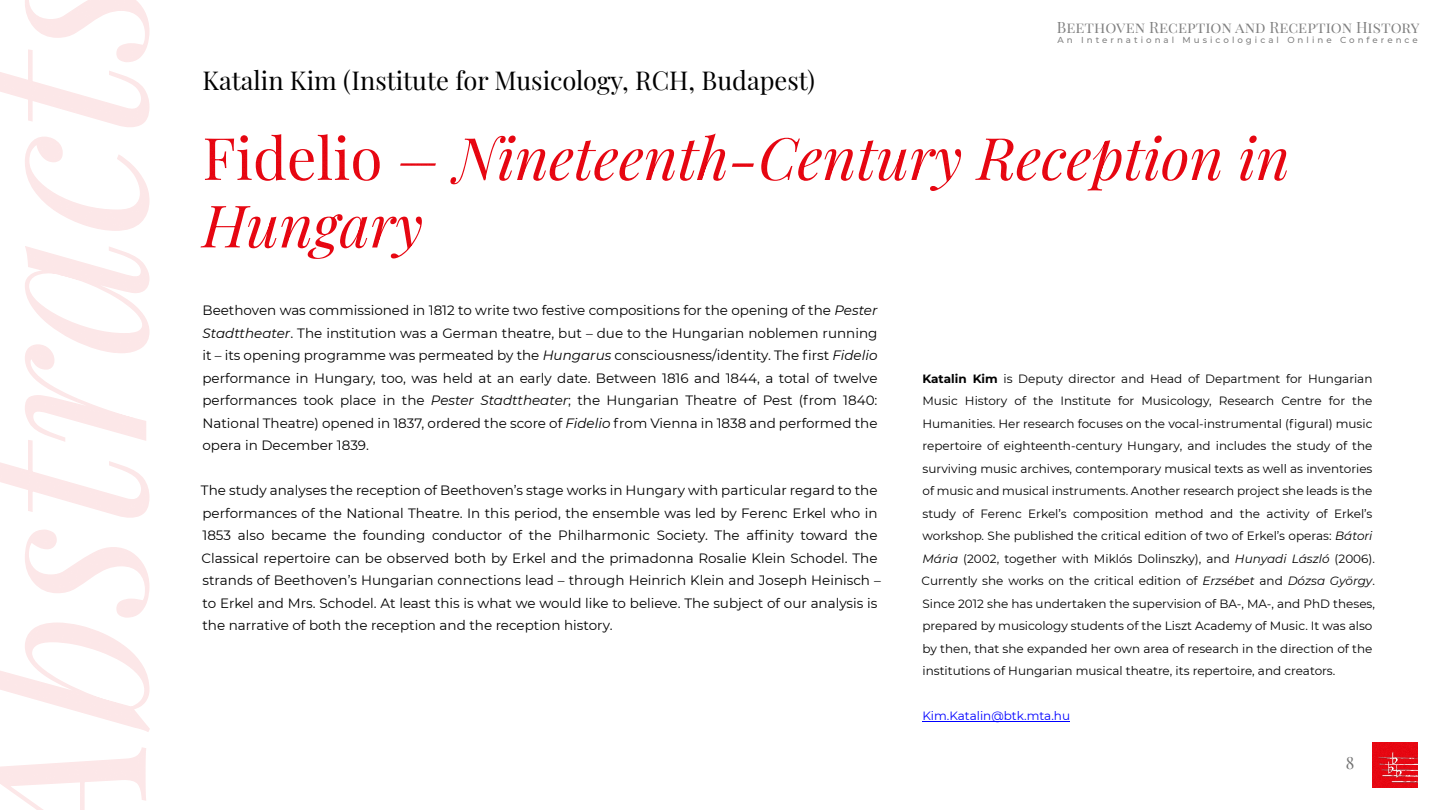
<style>
.page{position:relative;width:1440px;height:810px;background:#fff}
.page>*{position:absolute;margin:0;border:0;box-sizing:border-box;transform-origin:0 0}
.t1{font:25.5px "Playfair Display";color:#000}
.t2{font:16.5px "Playfair Display";color:#727272}
.t3{font:15.3px "Playfair Display SC";color:rgb(0 0 0/.5)}
.t4{font:13.5px/22.5px "Montserrat";color:#000;text-align:justify}
.t5{font:12px/22.5px "Montserrat";color:#000}
.t6{font:12px "Montserrat";color:#00f}
.t7{font:500 8.7px "Montserrat";letter-spacing:.35em;color:rgb(0 0 0/.5)}
.s1{font-style:italic}
.s2{font-weight:700}
</style>
<div class="page">
<img style="left:205px;top:134px;width:127px;height:47px">
<img style="left:400px;top:136px;width:169px;height:48px">
<img style="left:201px;top:206px;width:133px;height:53px">
<hr style="left:922px;top:721px;width:148px;height:1px;background:#00f">
<img style="left:1372px;top:742px;width:46px;height:46px">
<img style="left:1382px;top:769px;width:36px;height:2px">
<img style="left:1380px;top:763px;width:9px;height:2px">
<img style="left:1378px;top:757px;width:11px;height:2px">
<svg style="left:1389px;top:753px;width:28px;height:29px"></svg>
<img style="left:0;top:344px;width:150px;height:466px">
<h1 class="t1" style="left:202px;top:62px;width:614px">Katalin Kim (Institute for Musicology, RCH, Budapest)</h1>
<p class="t3" style="left:1057px;top:17px;width:364px">Beethoven Reception and Reception History</p>
<p class="t7" style="left:1058px;top:35px;width:362px">An International Musicological Online Conference</p>
<p class="t4" style="left:202px;top:299px;width:677px">Beethoven was commissioned in 1812 to write two festive compositions for the opening of the <span class="s1">Pester Stadttheater</span>. The institution was a German theatre, but – due to the Hungarian noblemen running it – its opening programme was permeated by the <span class="s1">Hungarus</span> consciousness/identity. The first <span class="s1">Fidelio </span>performance in Hungary, too, was held at an early date. Between 1816 and 1844, a total of twelve performances took place in the <span class="s1">Pester Stadttheater</span>; the Hungarian Theatre of Pest (from 1840:<br>National Theatre) opened in 1837, ordered the score of <span class="s1">Fidelio</span> from Vienna in 1838 and performed the opera in December 1839.</p>
<p class="t4" style="left:201px;top:479px;width:681px;text-align:left">The study analyses the reception of Beethoven’s stage works in Hungary with particular regard to the performances of the National Theatre. In this period, the ensemble was led by Ferenc Erkel who in 1853 also became the founding conductor of the Philharmonic Society. The affinity toward the Classical repertoire can be observed both by Erkel and the primadonna Rosalie Klein Schodel. The strands of Beethoven’s Hungarian connections lead – through Heinrich Klein and Joseph Heinisch – to Erkel and Mrs. Schodel. At least this is what we would like to believe. The subject of our analysis is the narrative of both the reception and the reception history.</p>
<p class="t5" style="left:922px;top:367px;width:455px"><span class="s2">Katalin Kim</span> is Deputy director and Head of Department for Hungarian Music History of the Institute for Musicology, Research Centre for the Humanities. Her research focuses on the vocal-instrumental (figural) music repertoire of eighteenth-century Hungary, and includes the study of the surviving music archives, contemporary musical texts as well as inventories of music and musical instruments. Another research project she leads is the study of Ferenc Erkel’s composition method and the activity of Erkel’s workshop. She published the critical edition of two of Erkel’s operas: <span class="s1">Bátori Mária</span> (2002, together with Miklós Dolinszky), and <span class="s1">Hunyadi László</span> (2006).<br>Currently she works on the critical edition of <span class="s1">Erzsébet</span> and <span class="s1">Dózsa György</span>.<br>Since 2012 she has undertaken the supervision of BA-, MA-, and PhD theses, prepared by musicology students of the Liszt Academy of Music. It was also by then, that she expanded her own area of research in the direction of the institutions of Hungarian musical theatre, its repertoire, and creators.</p>
<p class="t6" style="left:922px;top:708px;width:149px">Kim.Katalin@btk.mta.hu</p>
<p class="t2" style="left:1346px;top:751px;width:10px">8</p>
</div>
